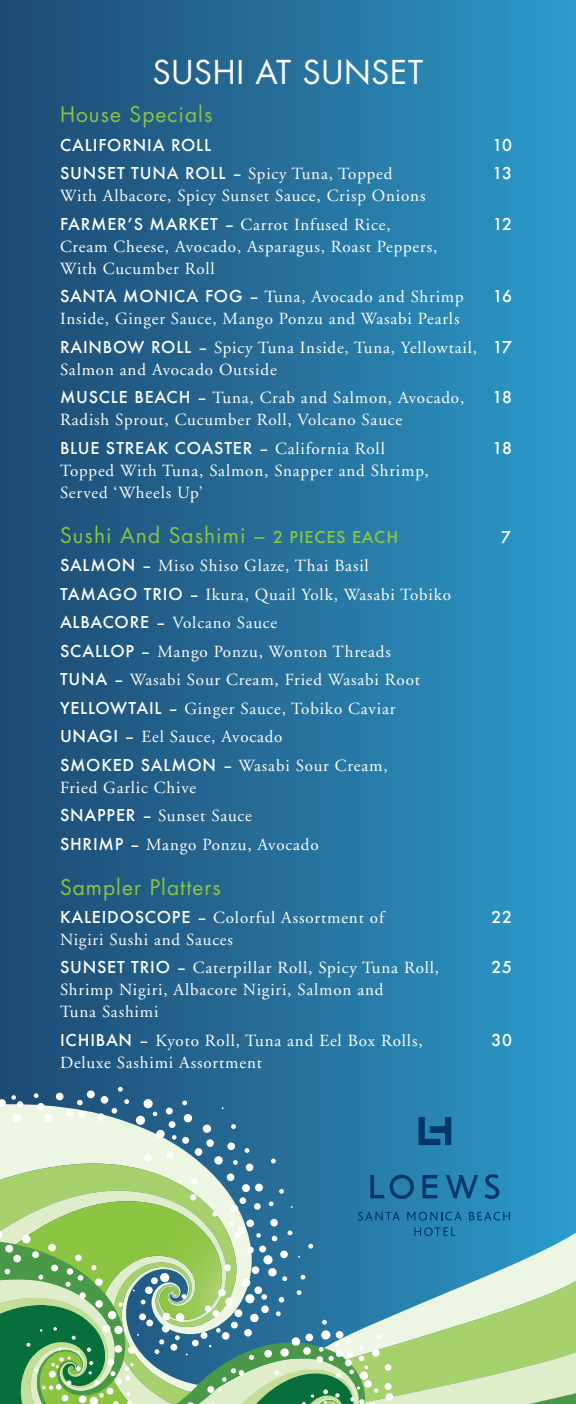
<style>
.page{position:relative;width:576px;height:1404px;background:#fff}
.page>*{position:absolute;margin:0;border:0;box-sizing:border-box;transform-origin:0 0}
.t1{font:32px "Futura";letter-spacing:.025em;color:#fff}
.t2{font:21px "Futura";letter-spacing:.05em;color:#8bc53f}
.t3{font:17px/28.4px "Adobe Garamond";letter-spacing:.05em;color:#fff}
.t4{font:500 16px "Futura";letter-spacing:.05em;color:#fff}
.s1{font-family:"Futura";font-weight:500;font-size:16px}
.s2{font-family:"Adobe Garamond";font-weight:400;font-size:17px}
.s3{font-weight:500;font-size:16px}
</style>
<div class="page">
<div style="left:0;top:0;width:576px;height:1404px;background:linear-gradient(to right,#1e4870,#2c9ac9)"></div>
<svg style="left:0;top:1104px;width:576px;height:60px;background:#5a9ab6"></svg>
<svg style="left:0;top:1164px;width:576px;height:27px;background:#67a6a1"></svg>
<svg style="left:0;top:1191px;width:576px;height:49px;background:#4593ae"></svg>
<svg style="left:0;top:1201px;width:222px;height:39px;background:#a4d06a"></svg>
<svg style="left:0;top:1240px;width:576px;height:25px;background:#63a68e"></svg>
<svg style="left:272px;top:1236px;width:5px;height:5px"></svg>
<div style="left:254px;top:1203px;width:7px;height:7px;background:#fff;border-radius:50%"></div>
<svg style="left:269px;top:1201px;width:5px;height:5px"></svg>
<div style="left:242px;top:1184px;width:8px;height:8px;background:#fff;border-radius:50%"></div>
<div style="left:259px;top:1246px;width:7px;height:7px;background:#fff;border-radius:50%"></div>
<div style="left:190px;top:1194px;width:6px;height:7px;background:#fff;border-radius:50%"></div>
<div style="left:182px;top:1137px;width:7px;height:7px;background:#fff;border-radius:50%"></div>
<div style="left:246px;top:1220px;width:8px;height:7px;background:#fff;border-radius:50%"></div>
<svg style="left:212px;top:1212px;width:5px;height:5px"></svg>
<div style="left:214px;top:1156px;width:9px;height:9px;background:#fff;border-radius:50%"></div>
<div style="left:238px;top:1226px;width:8px;height:8px;background:#fff;border-radius:50%"></div>
<div style="left:227px;top:1173px;width:7px;height:8px;background:#fff;border-radius:50%"></div>
<div style="left:231px;top:1205px;width:7px;height:7px;background:#fff;border-radius:50%"></div>
<div style="left:136px;top:1116px;width:9px;height:9px;background:#fff;border-radius:50%"></div>
<svg style="left:112px;top:1108px;width:5px;height:6px"></svg>
<div style="left:240px;top:1197px;width:6px;height:7px;background:#fff;border-radius:50%"></div>
<svg style="left:233px;top:1160px;width:5px;height:5px"></svg>
<div style="left:12px;top:1114px;width:9px;height:8px;background:#fff;border-radius:50%"></div>
<div style="left:17px;top:1101px;width:6px;height:7px;background:#fff;border-radius:50%"></div>
<div style="left:166px;top:1152px;width:7px;height:7px;background:#fff;border-radius:50%"></div>
<div style="left:56px;top:1093px;width:7px;height:7px;background:#fff;border-radius:50%"></div>
<svg style="left:34px;top:1093px;width:5px;height:5px"></svg>
<div style="left:156px;top:1130px;width:9px;height:8px;background:#fff;border-radius:50%"></div>
<div style="left:97px;top:1113px;width:8px;height:8px;background:#fff;border-radius:50%"></div>
<div style="left:195px;top:1148px;width:7px;height:8px;background:#fff;border-radius:50%"></div>
<svg style="left:0;top:1095px;width:16px;height:12px"></svg>
<div style="left:37px;top:1103px;width:8px;height:8px;background:#fff;border-radius:50%"></div>
<div style="left:66px;top:1110px;width:7px;height:7px;background:#fff;border-radius:50%"></div>
<svg style="left:77px;top:1100px;width:6px;height:5px"></svg>
<svg style="left:124px;top:1099px;width:5px;height:5px"></svg>
<div style="left:255px;top:1184px;width:8px;height:8px;background:#fff;border-radius:50%"></div>
<div style="left:79px;top:1111px;width:6px;height:7px;background:#fff;border-radius:50%"></div>
<div style="left:169px;top:1121px;width:7px;height:7px;background:#fff;border-radius:50%"></div>
<div style="left:184px;top:1114px;width:8px;height:8px;background:#fff;border-radius:50%"></div>
<div style="left:270px;top:1219px;width:8px;height:8px;background:#fff;border-radius:50%"></div>
<div style="left:206px;top:1139px;width:8px;height:8px;background:#fff;border-radius:50%"></div>
<svg style="left:153px;top:1112px;width:4px;height:4px"></svg>
<div style="left:101px;top:1096px;width:7px;height:8px;background:#fff;border-radius:50%"></div>
<div style="left:263px;top:1255px;width:10px;height:9px;background:#fff;border-radius:50%"></div>
<div style="left:247px;top:1247px;width:7px;height:6px;background:#fff;border-radius:50%"></div>
<svg style="left:256px;top:1233px;width:5px;height:5px"></svg>
<svg style="left:0;top:1230px;width:2px;height:9px"></svg>
<div style="left:75px;top:1255px;width:7px;height:6px;background:#fff;border-radius:50%"></div>
<div style="left:5px;top:1245px;width:8px;height:8px;background:#fff;border-radius:50%"></div>
<div style="left:32px;top:1251px;width:7px;height:7px;background:#fff;border-radius:50%"></div>
<div style="left:22px;top:1235px;width:9px;height:8px;background:#fff;border-radius:50%"></div>
<div style="left:48px;top:1244px;width:8px;height:7px;background:#fff;border-radius:50%"></div>
<div style="left:13px;top:1255px;width:8px;height:7px;background:#fff;border-radius:50%"></div>
<div style="left:144px;top:1099px;width:9px;height:9px;background:#fff;border-radius:50%"></div>
<div style="left:234px;top:1232px;width:7px;height:7px;background:#fff;border-radius:50%"></div>
<svg style="left:229px;top:1221px;width:5px;height:5px"></svg>
<div style="left:44px;top:1114px;width:8px;height:8px;background:#fff;border-radius:50%"></div>
<div style="left:144px;top:1154px;width:8px;height:8px;background:#fff;border-radius:50%"></div>
<div style="left:87px;top:1090px;width:8px;height:8px;background:#fff;border-radius:50%"></div>
<div style="left:191px;top:1178px;width:6px;height:7px;background:#fff;border-radius:50%"></div>
<div style="left:166px;top:1108px;width:7px;height:7px;background:#fff;border-radius:50%"></div>
<div style="left:203px;top:1125px;width:8px;height:8px;background:#fff;border-radius:50%"></div>
<div style="left:227px;top:1142px;width:8px;height:8px;background:#fff;border-radius:50%"></div>
<div style="left:280px;top:1251px;width:8px;height:7px;background:#fff;border-radius:50%"></div>
<svg style="left:172px;top:1135px;width:5px;height:5px"></svg>
<div style="left:246px;top:1164px;width:7px;height:7px;background:#fff;border-radius:50%"></div>
<svg style="left:288px;top:1230px;width:4px;height:5px"></svg>
<svg style="left:279px;top:1189px;width:5px;height:5px"></svg>
<svg style="left:245px;top:1148px;width:4px;height:5px"></svg>
<svg style="left:308px;top:1244px;width:5px;height:5px"></svg>
<svg style="left:231px;top:1124px;width:5px;height:5px"></svg>
<svg style="left:182px;top:1101px;width:5px;height:4px"></svg>
<svg style="left:271px;top:1159px;width:5px;height:4px"></svg>
<svg style="left:118px;top:1087px;width:5px;height:5px"></svg>
<svg style="left:0;top:1265px;width:576px;height:139px;background:#85b693"></svg>
<svg style="left:418px;top:1117px;width:33px;height:28px"></svg>
<svg style="left:370px;top:1175px;width:14px;height:23px"></svg>
<svg style="left:422px;top:1175px;width:16px;height:23px"></svg>
<svg style="left:390px;top:1175px;width:24px;height:24px"></svg>
<svg style="left:484px;top:1174px;width:15px;height:25px"></svg>
<svg style="left:446px;top:1175px;width:32px;height:23px"></svg>
<svg style="left:414px;top:1227px;width:41px;height:9px"></svg>
<svg style="left:358px;top:1212px;width:42px;height:9px"></svg>
<svg style="left:407px;top:1212px;width:55px;height:9px"></svg>
<svg style="left:469px;top:1212px;width:41px;height:9px"></svg>
<h1 class="t1" style="left:153px;top:50px;width:272px">Sush i at Sunset</h1>
<p class="t2" style="left:60px;top:100px;width:154px">House Specials</p>
<p class="t4" style="left:60px;top:134px;width:153px">CALIFORNIA ROLL</p>
<p class="t4" style="left:492px;top:134px;width:21px">10</p>
<p class="t3" style="left:60px;top:160px;width:334px"><span class="s1">SUNSET TUNA ROLL –</span> Spicy Tuna, Topped</p>
<p class="t4" style="left:493px;top:162px;width:21px">13</p>
<p class="t3" style="left:60px;top:182px;width:367px">With Albacore, Spicy Sunset Sauce, Crisp Onions<br><span class="s1">FARMER’S MARKET –</span> Carrot Infused Rice,</p>
<p class="t4" style="left:493px;top:213px;width:21px">12</p>
<p class="t3" style="left:60px;top:236px;width:379px;line-height:22px">Cream Cheese, Avocado, Asparagus, Roast Peppers,<br>With Cucumber Roll</p>
<p class="t3" style="left:60px;top:283px;width:405px"><span class="s1">SANTA MONICA FOG –</span> Tuna, Avocado and Shrimp</p>
<p class="t4" style="left:493px;top:285px;width:21px">16</p>
<p class="t3" style="left:60px;top:305px;width:453px">Inside, Ginger Sauce, Mango Ponzu and Wasabi Pearls<br><span class="s1">RAINBOW ROLL –</span> Spicy Tuna Inside, Tuna, Yellowtail, <span class="s1">17</span></p>
<p class="t3" style="left:60px;top:356px;width:406px">Salmon and Avocado Outside<br><span class="s1">MUSC LE BEACH –</span> Tuna, Crab and Salmon, Avocado,</p>
<p class="t4" style="left:493px;top:386px;width:21px">18</p>
<p class="t3" style="left:60px;top:406px;width:344px">Radish Sprout, Cucumber Roll, Volcano Sauce</p>
<p class="t4" style="left:60px;top:437px;width:326px">BLUE STREAK COASTER – <span class="s2">California Roll</span></p>
<p class="t4" style="left:493px;top:437px;width:21px">18</p>
<p class="t3" style="left:60px;top:460px;width:370px;line-height:22px">Topped With Tuna, Salmon, Snapper and Shrimp,<br>Served ‘Wheels Up’</p>
<p class="t2" style="left:60px;top:521px;width:340px">Sushi And Sashimi – <span class="s3">2 PIECES EACH</span></p>
<p class="t4" style="left:501px;top:526px;width:11px">7</p>
<p class="t3" style="left:60px;top:552px;width:393px"><span class="s1">SALMON –</span> Miso Shiso Glaze, Thai Basil<br><span class="s1">TAMAGO TRIO –</span> Ikura, Quail Yolk, Wasabi Tobiko <span class="s1">ALBACORE –</span> Volcano Sauce<br><span class="s1">SCALLOP –</span> Mango Ponzu, Wonton Threads<br><span class="s1">TUNA –</span> Wasabi Sour Cream, Fried Wasabi Root <span class="s1">YELLOWTAIL –</span> Ginger Sauce, Tobiko Caviar<br><span class="s1">U NAGI –</span> Eel Sauce, Avocado<br><span class="s1">SMOKED SALMON –</span> Wasabi Sour Cream,</p>
<p class="t3" style="left:60px;top:773px;width:260px">Fried Garlic Chive<br><span class="s1">SNAPP ER –</span> Sunset Sauce<br><span class="s1">SHRIMP –</span> Mango Ponzu, Avocado</p>
<p class="t2" style="left:60px;top:872px;width:162px">Sampler Platters</p>
<p class="t3" style="left:60px;top:904px;width:325px"><span class="s1">KALEIDOSCOPE –</span> Colorful Assortment of</p>
<p class="t4" style="left:491px;top:906px;width:22px">22</p>
<p class="t3" style="left:60px;top:926px;width:381px">Nigiri Sushi and Sauces<br><span class="s1">SUNSET TRIO –</span> Caterpillar Roll, Spicy Tuna Roll,</p>
<p class="t4" style="left:491px;top:957px;width:22px">25</p>
<p class="t3" style="left:60px;top:980px;width:325px;line-height:22px">Shrimp Nigiri, Albacore Nigiri, Salmon and<br>Tuna Sashimi</p>
<p class="t3" style="left:60px;top:1027px;width:364px"><span class="s1">IC HIBAN –</span> Kyoto Roll, Tuna and Eel Box Rolls,</p>
<p class="t4" style="left:491px;top:1029px;width:22px">30</p>
<p class="t3" style="left:60px;top:1049px;width:203px">Deluxe Sashimi Assortment</p>
</div>
